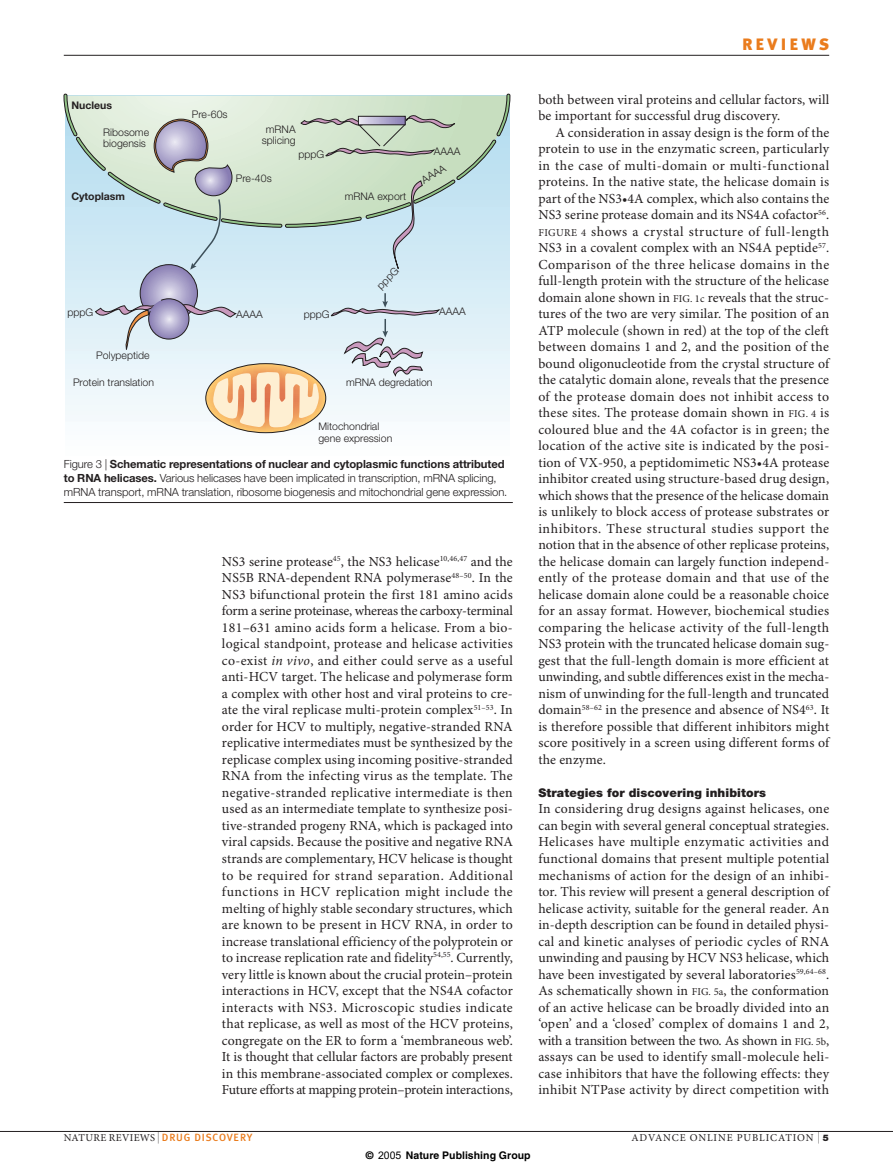
<style>
.page{position:relative;width:893px;height:1174px;background:#fff}
.page>*{position:absolute;margin:0;border:0;box-sizing:border-box;transform-origin:0 0}
.t1{font:900 16.5px "Meta Plus";letter-spacing:.19em;color:#ea7c1d}
.t2{font:13.8px/16.5px "Minion Pro";letter-spacing:.01em;color:#231f20;text-align:justify}
.t3{font:900 12px "Helvetica Neue";letter-spacing:.01em;color:#231f20}
.t4{font:300 11.25px/14.2px "Helvetica Neue";letter-spacing:-.005em;color:#231f20}
.t5{font:300 10.5px/11.2px "Helvetica Neue";color:#231f20}
.t6{font:10.5px "Minion Pro";letter-spacing:.03em;color:#231f20}
.t7{font:700 10.5px "Helvetica";color:#000}
.t8{font:10.5px "Minion Pro";letter-spacing:.075em;color:#231f20}
.t9{font:700 10.5px "Helvetica Neue";color:#231f20}
.s1{font-weight:700}
.s2{font-style:italic}
.s3{font-size:10.5px}
.s4{font-family:"Helvetica Neue";font-weight:100;font-size:12px}
.s5{font-family:"Meta Plus";font-weight:500;color:#ea7c1d}
.s6{font-family:"Helvetica Neue";font-weight:900;font-size:9px}
.s7{font-family:"Arial";font-weight:400}
</style>
<div class="page">
<svg style="left:65px;top:270px;width:445px;height:164px"></svg>
<svg style="left:140px;top:265px;width:57px;height:57px"></svg>
<svg style="left:64px;top:94px;width:446px;height:176px;background:#c9ddd7"></svg>
<svg style="left:95px;top:293px;width:345px;height:140px"></svg>
<hr style="left:0;top:1131px;width:893px;height:1px;background:#231f20">
<hr style="left:64px;top:55px;width:765px;height:1px;background:#231f20">
<hr style="left:64px;top:502px;width:449px;height:1px;background:#231f20">
<p class="t9" style="left:71px;top:102px;width:42px">Nucleus</p>
<p class="t5" style="left:103px;top:127px;width:47px">Ribosome biogensis</p>
<p class="t9" style="left:71px;top:192px;width:55px">Cytoplasm</p>
<p class="t5" style="left:192px;top:110px;width:37px">Pre-60s</p>
<p class="t5" style="left:262px;top:124px;width:35px;text-align:center">mRNA splicing</p>
<p class="t5" style="left:236px;top:174px;width:37px">Pre-40s</p>
<p class="t5" style="left:298px;top:149px;width:27px">pppG</p>
<p class="t5" style="left:345px;top:192px;width:63px">mRNA export</p>
<p class="t5" style="left:434px;top:147px;width:28px">AAAA</p>
<p class="t5" style="left:420px;top:176px;width:28px;rotate:-30deg">AAAA</p>
<p class="t5" style="left:375px;top:284px;width:27px;rotate:-45deg">pppG</p>
<p class="t5" style="left:68px;top:307px;width:27px">pppG</p>
<p class="t5" style="left:236px;top:310px;width:28px">AAAA</p>
<p class="t5" style="left:96px;top:350px;width:55px">Polypeptide</p>
<p class="t5" style="left:304px;top:309px;width:27px">pppG</p>
<p class="t5" style="left:439px;top:307px;width:28px">AAAA</p>
<p class="t5" style="left:73px;top:377px;width:83px">Protein translation</p>
<p class="t5" style="left:346px;top:377px;width:88px">mRNA degredation</p>
<p class="t5" style="left:318px;top:422px;width:75px">Mitochondrial gene expression</p>
<p class="t4" style="left:64px;top:457px;width:445px">Figure 3 | <span class="s1">Schematic representations of nuclear and cytoplasmic functions attributed to RNA helicases.</span> Various helicases have been implicated in transcription, mRNA splicing, mRNA transport, mRNA translation, ribosome biogenesis and mitochondrial gene expression.</p>
<p class="t2" style="left:222px;top:554px;width:292px">NS3 serine protease<sup>45</sup>, the NS3 helicase<sup>10,46,47</sup> and the NS5B RNA-dependent RNA polymerase<sup>48–50</sup>. In the NS3 bifunctional protein the first 181 amino acids form a serine proteinase, whereas the carboxy-terminal 181–631 amino acids form a helicase. From a bio&shy;logical standpoint, protease and helicase activities co-exist <span class="s2">in vivo</span>, and either could serve as a useful anti-HCV target. The helicase and polymerase form a complex with other host and viral proteins to cre&shy;ate the viral replicase multi-protein complex<sup>51–53</sup>. In order for HCV to multiply, negative-stranded RNA replicative intermediates must be synthesized by the replicase complex using incoming positive-stranded RNA from the infecting virus as the template. The negative-stranded replicative intermediate is then used as an intermediate template to synthesize posi&shy;tive-stranded progeny RNA, which is packaged into viral capsids. Because the positive and negative RNA strands are complementary, HCV helicase is thought to be required for strand separation. Additional functions in HCV replication might include the melting of highly stable secondary structures, which are known to be present in HCV RNA, in order to increase translational efficiency of the polyprotein or to increase replication rate and fidelity<sup>54,55</sup>. Currently, very little is known about the crucial protein–protein interactions in HCV, except that the NS4A cofactor interacts with NS3. Microscopic studies indicate that replicase, as well as most of the HCV proteins, congregate on the ER to form a ‘membraneous web’.<br>It is thought that cellular factors are probably present in this membrane-associated complex or complexes.<br>Future efforts at mapping protein–protein interactions,</p>
<p class="t1" style="left:742px;top:38px;width:89px">REVIEWS</p>
<p class="t2" style="left:538px;top:92px;width:292px">both between viral proteins and cellular factors, will be important for successful drug discovery.</p>
<p class="t2" style="left:538px;top:125px;width:292px;text-indent:17px">A consideration in assay design is the form of the protein to use in the enzymatic screen, particularly in the case of multi-domain or multi-functional proteins. In the native state, the helicase domain is part of the NS3•4A complex, which also contains the NS3 serine protease domain and its NS4A cofactor<sup>56</sup>.<br><span class="s3">FIGURE 4</span> shows a crystal structure of full-length NS3 in a covalent complex with an NS4A peptide<sup>57</sup>.<br>Comparison of the three helicase domains in the full-length protein with the structure of the helicase domain alone shown in <span class="s3">FIG. 1c</span> reveals that the struc&shy;tures of the two are very similar. The position of an ATP molecule (shown in red) at the top of the cleft between domains 1 and 2, and the position of the bound oligonucleotide from the crystal structure of the catalytic domain alone, reveals that the presence of the protease domain does not inhibit access to these sites. The protease domain shown in <span class="s3">FIG. 4</span> is coloured blue and the 4A cofactor is in green; the location of the active site is indicated by the posi&shy;tion of VX-950, a peptidomimetic NS3•4A protease inhibitor created using structure-based drug design, which shows that the presence of the helicase domain is unlikely to block access of protease substrates or inhibitors. These structural studies support the notion that in the absence of other replicase proteins, the helicase domain can largely function independ&shy;ently of the protease domain and that use of the helicase domain alone could be a reasonable choice for an assay format. However, biochemical studies comparing the helicase activity of the full-length NS3 protein with the truncated helicase domain sug&shy;gest that the full-length domain is more efficient at unwinding, and subtle differences exist in the mecha&shy;nism of unwinding for the full-length and truncated domain<sup>58–62</sup> in the presence and absence of NS4<sup>63</sup>. It is therefore possible that different inhibitors might score positively in a screen using different forms of the enzyme.</p>
<p class="t3" style="left:538px;top:788px;width:229px">Strategies for discovering inhibitors</p>
<p class="t2" style="left:538px;top:802px;width:292px">In considering drug designs against helicases, one can begin with several general conceptual strategies.<br>Helicases have multiple enzymatic activities and functional domains that present multiple potential mechanisms of action for the design of an inhibi&shy;tor. This review will present a general description of helicase activity, suitable for the general reader. An in-depth description can be found in detailed physi&shy;cal and kinetic analyses of periodic cycles of RNA unwinding and pausing by HCV NS3 helicase, which have been investigated by several laboratories<sup>59,64–68</sup>.<br>As schematically shown in <span class="s3">FIG. 5a</span>, the conformation of an active helicase can be broadly divided into an ‘open’ and a ‘closed’ complex of domains 1 and 2, with a transition between the two. As shown in <span class="s3">FIG. 5b</span>, assays can be used to identify small-molecule heli&shy;case inhibitors that have the following effects: they inhibit NTPase activity by direct competition with</p>
<p class="t6" style="left:64px;top:1133px;width:190px">NATURE REVIEWS <span class="s4">|</span> <span class="s5">DRUG DISCOVERY</span></p>
<p class="t8" style="left:631px;top:1133px;width:199px">ADVANCE ONLINE PUBLICATION <span class="s4">|</span> <span class="s6">5</span></p>
<p class="t7" style="left:366px;top:1148px;width:166px">© <span class="s7">2005</span> Nature Publishing Group</p>
</div>
